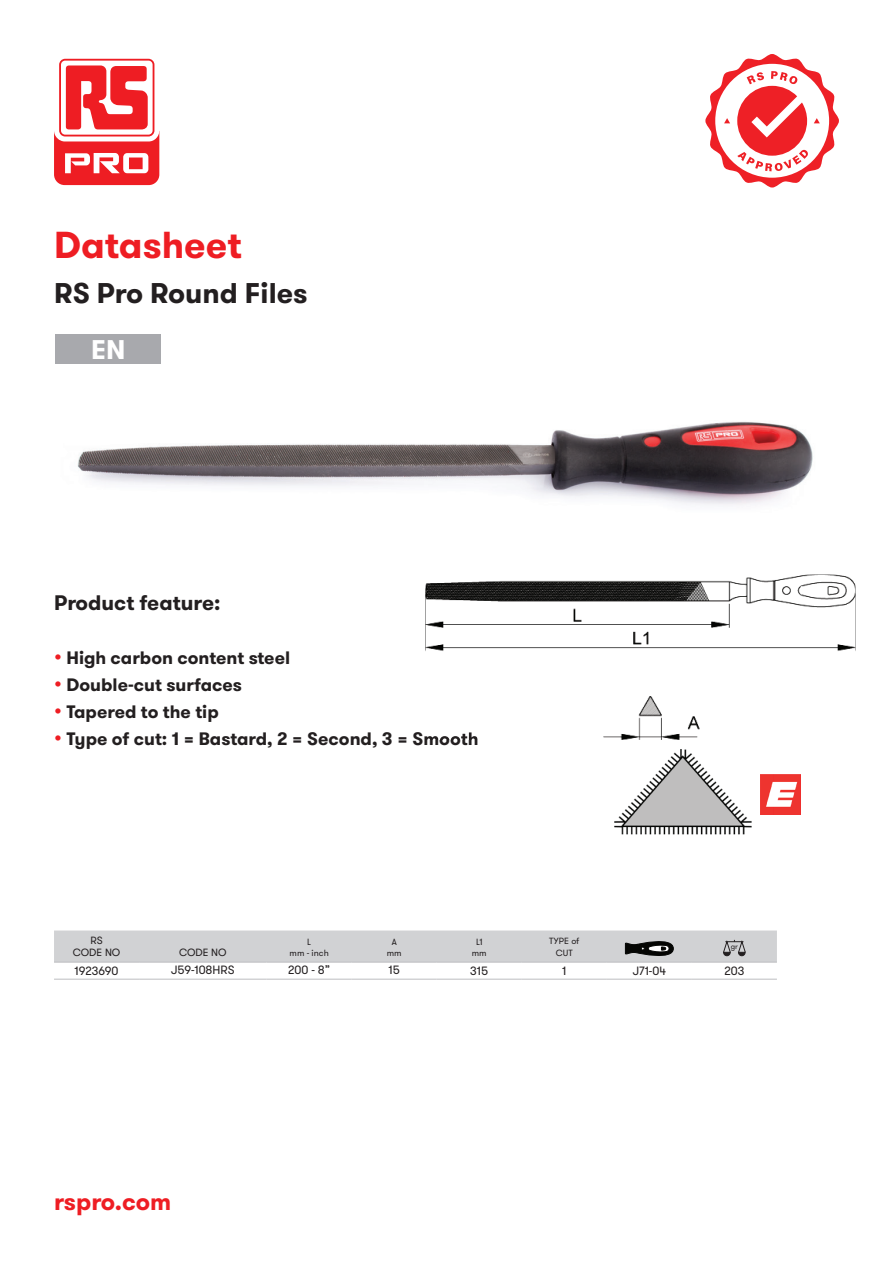
<style>
.page{position:relative;width:893px;height:1263px;background:#fff}
.page>*{position:absolute;margin:0;border:0;box-sizing:border-box;transform-origin:0 0}
.t1{font:700 37.5px "GT Walsheim Pro";color:#ee1d23}
.t2{font:700 28.5px "GT Walsheim Pro";color:#231f20}
.t3{font:700 27px "GT Walsheim Pro";color:#fff}
.t4{font:700 24px "GT Walsheim Pro";letter-spacing:-.005em;color:#ee1d23}
.t5{font:700 21px "GT Walsheim Pro";color:#231f20}
.t6{font:700 18px "GT Walsheim Pro";color:#231f20}
.t7{font:12px "GT Walsheim Pro";color:#231f20}
.t8{font:10.5px/12px "GT Walsheim Pro";color:#231f20;text-align:center}
.t9{font:9px/10.8px "GT Walsheim Pro";color:#231f20;text-align:center}
.t10{font:7.5px "GT Walsheim Pro";color:#231f20}
.s1{font-weight:400;font-size:22.5px;color:#ee1d23}
</style>
<div class="page">
<div style="left:56px;top:334px;width:105px;height:30px;background:#a8a9ad"></div>
<hr style="left:54px;top:979px;width:85px;height:1px;background:#bcbdc0">
<hr style="left:139px;top:979px;width:128px;height:1px;background:#bcbdc0">
<hr style="left:267px;top:979px;width:85px;height:1px;background:#bcbdc0">
<hr style="left:352px;top:979px;width:85px;height:1px;background:#bcbdc0">
<hr style="left:437px;top:979px;width:85px;height:1px;background:#bcbdc0">
<hr style="left:522px;top:979px;width:85px;height:1px;background:#bcbdc0">
<hr style="left:607px;top:979px;width:85px;height:1px;background:#bcbdc0">
<hr style="left:692px;top:979px;width:85px;height:1px;background:#bcbdc0">
<svg style="left:54px;top:930px;width:723px;height:49px"></svg>
<svg style="left:54px;top:54px;width:105px;height:87px"></svg>
<svg style="left:54px;top:59px;width:105px;height:126px"></svg>
<svg style="left:705px;top:54px;width:134px;height:134px"></svg>
<img style="left:425px;top:574px;width:431px;height:166px">
<img style="left:425px;top:732px;width:52px;height:8px">
<img style="left:774px;top:774px;width:26px;height:40px">
<img style="left:614px;top:749px;width:160px;height:86px">
<img style="left:77px;top:421px;width:736px;height:84px">
<h1 class="t1" style="left:54px;top:220px;width:189px">Datasheet</h1>
<h2 class="t2" style="left:54px;top:274px;width:255px">RS Pro Round Files</h2>
<h3 class="t3" style="left:91px;top:332px;width:36px">EN</h3>
<p class="t5" style="left:54px;top:589px;width:168px">Product feature:</p>
<p class="t6" style="left:54px;top:646px;width:238px"><span class="s1">•</span> High carbon content steel</p>
<p class="t6" style="left:54px;top:673px;width:189px"><span class="s1">•</span> Double-cut surfaces</p>
<p class="t6" style="left:54px;top:700px;width:166px"><span class="s1">•</span> Tapered to the tip</p>
<p class="t6" style="left:54px;top:727px;width:426px"><span class="s1">•</span> Type of cut: 1 = Bastard, 2 = Second, 3 = Smooth</p>
<p class="t8" style="left:73px;top:934px;width:49px">RS<br>CODE NO</p>
<p class="t8" style="left:179px;top:946px;width:49px">CODE NO</p>
<p class="t9" style="left:290px;top:937px;width:41px">L<br>mm - inch</p>
<p class="t9" style="left:387px;top:937px;width:16px">A mm</p>
<p class="t9" style="left:472px;top:937px;width:16px">L1 mm</p>
<p class="t9" style="left:549px;top:935px;width:32px;line-height:12px">TYPE of<br>CUT</p>
<p class="t10" style="left:731px;top:941px;width:9px">gr</p>
<p class="t7" style="left:75px;top:963px;width:45px">1923690</p>
<p class="t7" style="left:171px;top:962px;width:65px">J59-108HRS</p>
<p class="t7" style="left:288px;top:962px;width:44px">200 - 8”</p>
<p class="t7" style="left:389px;top:962px;width:13px">15</p>
<p class="t7" style="left:470px;top:963px;width:20px">315</p>
<p class="t7" style="left:562px;top:963px;width:6px">1</p>
<p class="t7" style="left:633px;top:963px;width:35px">J71-04</p>
<p class="t7" style="left:724px;top:963px;width:21px">203</p>
<h3 class="t4" style="left:54px;top:1186px;width:119px">rspro.com</h3>
</div>
